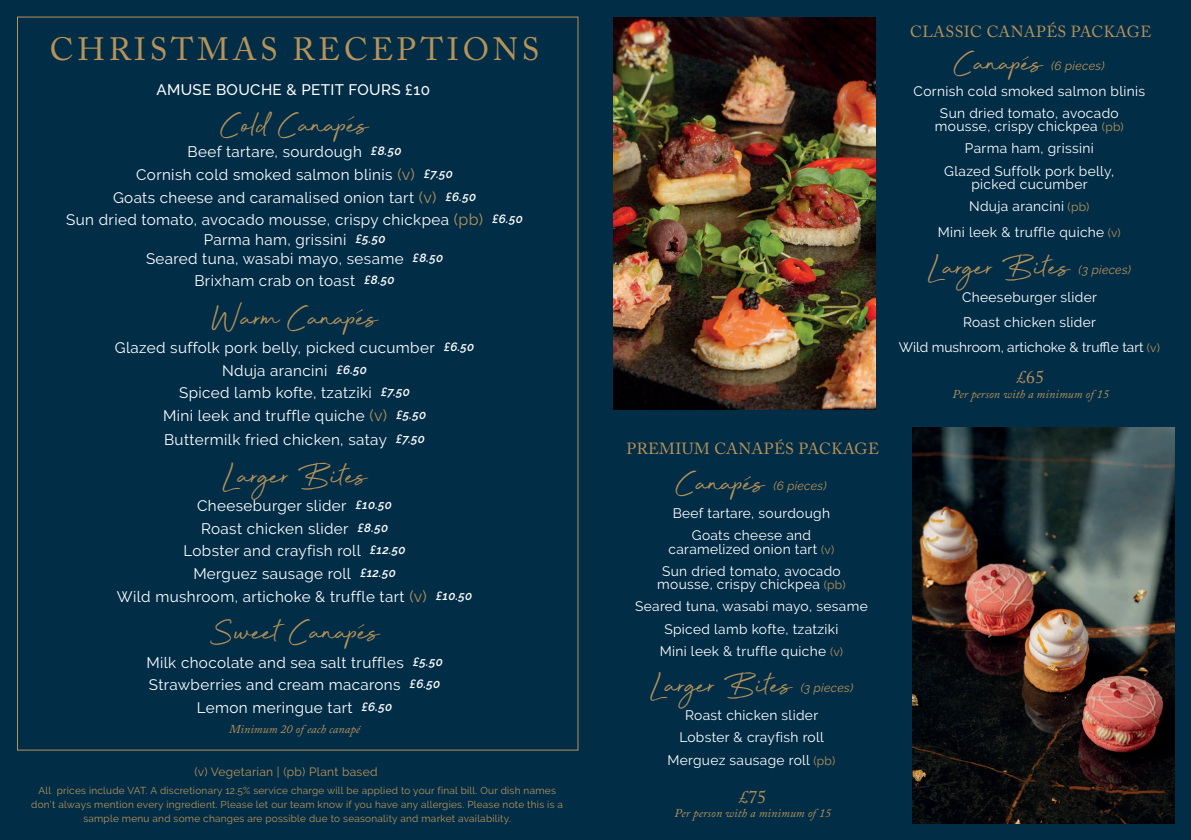
<style>
.page{position:relative;width:1191px;height:840px;background:#fff}
.page>*{position:absolute;margin:0;border:0;box-sizing:border-box;transform-origin:0 0}
.t1{font:38px "Beyond Infinity";color:#b79359}
.t2{font:37.2px "Beyond Infinity";color:#b79359}
.t3{font:32px "Adobe Caslon Pro";letter-spacing:.115em;color:#b79359}
.t4{font:17.8px "Adobe Caslon Pro";color:#b79359}
.t5{font:16px "Adobe Caslon Pro";letter-spacing:.025em;color:#b79359}
.t6{font:15.2px/22.6px "Raleway";letter-spacing:.025em;color:#fff;text-align:center}
.t7{font:500 15.2px "Raleway";letter-spacing:.025em;color:#fff}
.t8{font:13.8px/22px "Raleway";letter-spacing:.025em;color:#fff;text-align:center}
.t9{font:italic 12px "Adobe Caslon Pro";letter-spacing:.01em;color:#b79359}
.t10{font:italic 12px "Raleway";letter-spacing:.025em;color:#b79359}
.t11{font:12px "Raleway";letter-spacing:.025em;color:#b79359}
.t12{font:10px/14px "Raleway";letter-spacing:.025em;color:#b79359;text-align:center}
.s1{font-weight:600;font-style:italic;font-size:12px}
.s2{font-size:16px;color:#b79359}
.s3{font-size:12px;color:#b79359}
</style>
<div class="page">
<div style="left:0;top:0;width:1191px;height:839px;background:#022d47"></div>
<svg style="left:348px;top:116px;width:6px;height:4px"></svg>
<img style="left:613px;top:17px;width:262px;height:392px">
<img style="left:912px;top:427px;width:262px;height:395px">
<svg style="left:358px;top:624px;width:6px;height:4px"></svg>
<h3 class="t3" style="left:50px;top:30px;width:491px">CHRISTMAS RECEPTIONS</h3>
<p class="t7" style="left:156px;top:81px;width:275px">AMUSE BOUCHE &amp; PETIT FOURS £10</p>
<h1 class="t1" style="left:221px;top:105px;width:149px">Cold Canapes</h1>
<p class="t6" style="left:66px;top:141px;width:458px">Beef tartare, sourdough <span class="s1">£8.50<br></span>Cornish cold smoked salmon blinis <span class="s2">(v)</span> <span class="s1">£7.50<br></span>Goats cheese and caramalised onion tart <span class="s2">(v)</span> <span class="s1">£6.50<br></span>Sun dried tomato, avocado mousse, crispy chickpea <span class="s2">(pb)</span> <span class="s1">£6.50</span></p>
<p class="t6" style="left:146px;top:229px;width:299px;line-height:19.6px">Parma ham, grissini <span class="s1">£5.50<br></span>Seared tuna, wasabi mayo, sesame <span class="s1">£8.50</span></p>
<p class="t6" style="left:194px;top:269px;width:202px">Brixham crab on toast <span class="s1">£8.50</span></p>
<h1 class="t1" style="left:211px;top:297px;width:168px">Warm Canapes</h1>
<p class="t6" style="left:115px;top:336px;width:361px">Glazed suffolk pork belly, picked cucumber <span class="s1">£6.50<br></span>Nduja arancini <span class="s1">£6.50<br></span>Spiced lamb kofte, tzatziki <span class="s1">£7.50<br></span>Mini leek and truffle quiche <span class="s2">(v)</span> <span class="s1">£5.50</span></p>
<p class="t6" style="left:164px;top:428px;width:262px">Buttermilk fried chicken, satay <span class="s1">£7.50</span></p>
<h1 class="t1" style="left:222px;top:455px;width:146px">Larger Bites</h1>
<p class="t6" style="left:117px;top:494px;width:357px">Cheeseburger slider <span class="s1">£10.50<br></span>Roast chicken slider <span class="s1">£8.50<br></span>Lobster and crayfish roll <span class="s1">£12.50<br></span>Merguez sausage roll <span class="s1">£12.50<br></span>Wild mushroom, artichoke &amp; truffle tart <span class="s2">(v)</span> <span class="s1">£10.50</span></p>
<h1 class="t1" style="left:210px;top:611px;width:171px">Sweet Canapes</h1>
<p class="t6" style="left:146px;top:650px;width:298px">Milk chocolate and sea salt truffles <span class="s1">£5.50<br></span>Strawberries and cream macarons <span class="s1">£6.50<br></span>Lemon meringue tart <span class="s1">£6.50</span></p>
<p class="t9" style="left:229px;top:721px;width:133px">Minimum 20 of each canapé</p>
<p class="t11" style="left:194px;top:764px;width:185px">(v) Vegetarian | (pb) Plant based</p>
<p class="t12" style="left:31px;top:783px;width:533px">All prices include VAT. A discretionary 12.5% service charge will be applied to your final bill. Our dish names don’t always mention every ingredient. Please let our team know if you have any allergies. Please note this is a sample menu and some changes are possible due to seasonality and market availability.</p>
<p class="t5" style="left:626px;top:439px;width:254px">PREMIUM CANAPÉS PACKAGE</p>
<h2 class="t2" style="left:676px;top:463px;width:90px">Canapes</h2>
<p class="t10" style="left:773px;top:478px;width:55px">(6 pieces)</p>
<p class="t8" style="left:673px;top:501px;width:159px">Beef tartare, sourdough<br>Goats cheese and</p>
<p class="t8" style="left:662px;top:537px;width:180px">caramelized onion tart <span class="s3">(v)<br></span>Sun dried tomato, avocado</p>
<p class="t8" style="left:635px;top:573px;width:234px">mousse, crispy chickpea <span class="s3">(pb)<br></span>Seared tuna, wasabi mayo, sesame<br>Spiced lamb kofte, tzatziki<br>Mini leek &amp; truffle quiche <span class="s3">(v)</span></p>
<h2 class="t2" style="left:649px;top:665px;width:144px">Larger Bites</h2>
<p class="t10" style="left:800px;top:680px;width:54px">(3 pieces)</p>
<p class="t8" style="left:667px;top:704px;width:169px">Roast chicken slider<br>Lobster &amp; crayfish roll<br>Merguez sausage roll <span class="s3">(pb)</span></p>
<p class="t4" style="left:739px;top:785px;width:29px">£75</p>
<p class="t9" style="left:674px;top:805px;width:158px">Per person with a minimum of 15</p>
<p class="t5" style="left:910px;top:22px;width:243px">CLASSIC CANAPÉS PACKAGE</p>
<h2 class="t2" style="left:954px;top:44px;width:90px">Canapes</h2>
<p class="t10" style="left:1051px;top:59px;width:55px">(6 pieces)</p>
<p class="t8" style="left:913px;top:80px;width:233px">Cornish cold smoked salmon blinis<br>Sun dried tomato, avocado</p>
<p class="t8" style="left:935px;top:115px;width:190px">mousse, crispy chickpea <span class="s3">(pb)<br></span>Parma ham, grissini<br>Glazed Suffolk pork belly,</p>
<p class="t8" style="left:969px;top:173px;width:122px;text-align:left">picked cucumber<br>Nduja arancini <span class="s3">(pb)</span></p>
<p class="t8" style="left:937px;top:221px;width:184px">Mini leek &amp; truffle quiche <span class="s3">(v)</span></p>
<h2 class="t2" style="left:927px;top:247px;width:144px">Larger Bites</h2>
<p class="t10" style="left:1078px;top:263px;width:54px">(3 pieces)</p>
<p class="t8" style="left:898px;top:284px;width:263px;line-height:24.8px">Cheeseburger slider<br>Roast chicken slider<br>Wild mushroom, artichoke &amp; truffle tart <span class="s3">(v)</span></p>
<p class="t4" style="left:1017px;top:366px;width:29px">£65</p>
<p class="t9" style="left:952px;top:386px;width:158px">Per person with a minimum of 15</p>
</div>
